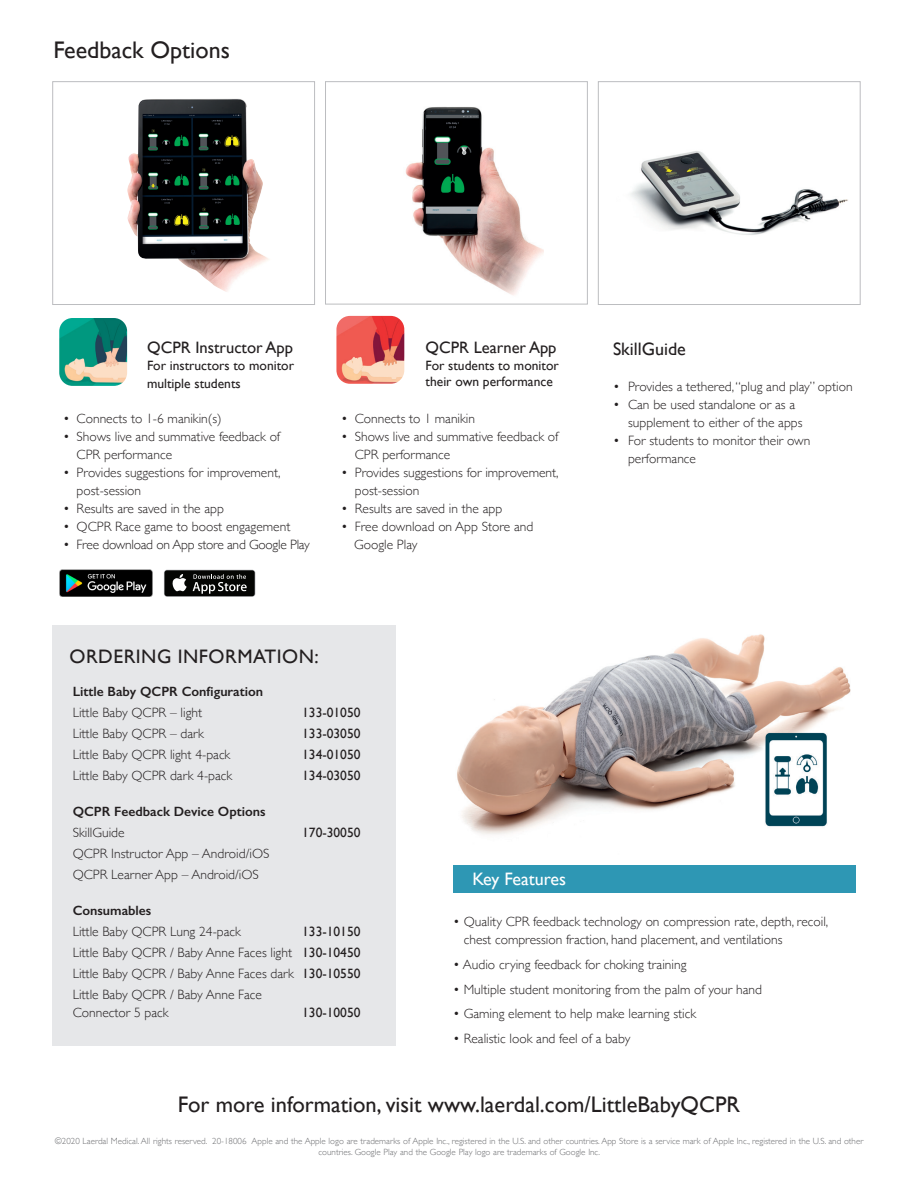
<style>
.page{position:relative;width:918px;height:1188px;background:#fff}
.page>*{position:absolute;margin:0;border:0;box-sizing:border-box;transform-origin:0 0}
.t1{font:24px "Gill Sans";color:#231f20}
.t2{font:22.5px "Gill Sans";color:#231f20}
.t3{font:19.5px "Gill Sans";letter-spacing:.025em;color:#231f20}
.t4{font:18px "Gill Sans";color:#fff}
.t5{font:18px "Gill Sans";color:#231f20}
.t6{font:16.5px "Gill Sans";color:#231f20}
.t7{font:300 13.5px/18px "Gill Sans";color:#231f20}
.t8{font:13.5px/18px "Gill Sans";color:#231f20}
.t9{font:600 13.5px "Gill Sans";color:#231f20}
.t10{font:300 13.5px "Gill Sans";letter-spacing:-.02em;color:#231f20}
.price_paragraph{font:300 9px/10.8px "Gill Sans";color:#6c6d70;text-align:center}
.s1{font-weight:400}
</style>
<div class="page">
<img style="left:457px;top:634px;width:394px;height:201px">
<img style="left:387px;top:106px;width:156px;height:199px">
<img style="left:127px;top:98px;width:142px;height:194px">
<img style="left:630px;top:151px;width:218px;height:84px">
<img style="left:59px;top:318px;width:68px;height:68px">
<img style="left:336px;top:316px;width:68px;height:68px">
<img style="left:59px;top:569px;width:93px;height:28px">
<div style="left:164px;top:570px;width:91px;height:27px;background:#464747;border-radius:3px"></div>
<div style="left:165px;top:570px;width:90px;height:26px;background:#040503;border-radius:3px"></div>
<svg style="left:172px;top:574px;width:15px;height:17px"></svg>
<svg style="left:193px;top:574px;width:54px;height:20px"></svg>
<div style="left:453px;top:865px;width:403px;height:28px;background:#2e97b4"></div>
<div style="left:53px;top:626px;width:343px;height:420px;background:#e6e7e9"></div>
<div style="left:53px;top:81px;width:262px;height:224px;border:1px solid #bcbdc0"></div>
<div style="left:325px;top:81px;width:263px;height:223px;border:1px solid #bcbdc0"></div>
<div style="left:598px;top:81px;width:262px;height:224px;border:1px solid #bcbdc0"></div>
<p class="t1" style="left:53px;top:35px;width:178px">Feedback Options</p>
<p class="t6" style="left:147px;top:338px;width:148px">QCPR Instructor App</p>
<p class="t8" style="left:147px;top:356px;width:148px">For instructors to monitor multiple students</p>
<p class="t7" style="left:63px;top:409px;width:160px">• Connects to 1-6 manikin(s)</p>
<p class="t7" style="left:77px;top:427px;width:205px;text-indent:-14px">• Shows live and summative feedback of<br>CPR performance</p>
<p class="t7" style="left:77px;top:463px;width:205px;text-indent:-14px">• Provides suggestions for improvement, post-session</p>
<p class="t7" style="left:63px;top:499px;width:162px">• Results are saved in the app</p>
<p class="t7" style="left:63px;top:517px;width:229px">• QCPR Race game to boost engagement</p>
<p class="t10" style="left:63px;top:534px;width:248px">• Free download on App store and Google Play</p>
<p class="t6" style="left:426px;top:338px;width:132px">QCPR Learner App</p>
<p class="t8" style="left:426px;top:357px;width:135px;line-height:16.2px">For students to monitor their own performance</p>
<p class="t7" style="left:341px;top:409px;width:135px">• Connects to 1 manikin</p>
<p class="t7" style="left:355px;top:427px;width:205px;text-indent:-14px">• Shows live and summative feedback of<br>CPR performance</p>
<p class="t7" style="left:355px;top:463px;width:205px;text-indent:-14px">• Provides suggestions for improvement, post-session</p>
<p class="t7" style="left:341px;top:499px;width:162px">• Results are saved in the app</p>
<p class="t7" style="left:341px;top:517px;width:194px">• Free download on App Store and</p>
<p class="t7" style="left:354px;top:535px;width:65px">Google Play</p>
<p class="t3" style="left:70px;top:644px;width:251px">ORDERING INFORMATION:</p>
<p class="t5" style="left:613px;top:338px;width:74px">SkillGuide</p>
<p class="t7" style="left:613px;top:377px;width:241px">• Provides a tethered, “plug and play” option</p>
<p class="t7" style="left:628px;top:395px;width:176px;text-indent:-15px">• Can be used standalone or as a supplement to either of the apps</p>
<p class="t7" style="left:628px;top:431px;width:184px;text-indent:-15px">• For students to monitor their own performance</p>
<p class="t9" style="left:73px;top:684px;width:192px">Little Baby QCPR Configuration</p>
<p class="t7" style="left:73px;top:703px;width:131px">Little Baby QCPR – light</p>
<p class="t8" style="left:302px;top:704px;width:60px">133-01050</p>
<p class="t7" style="left:73px;top:724px;width:133px">Little Baby QCPR – dark</p>
<p class="t8" style="left:302px;top:725px;width:60px">133-03050</p>
<p class="t7" style="left:73px;top:745px;width:159px">Little Baby QCPR light 4-pack</p>
<p class="t8" style="left:302px;top:746px;width:60px">134-01050</p>
<p class="t7" style="left:73px;top:766px;width:161px">Little Baby QCPR dark 4-pack</p>
<p class="t8" style="left:302px;top:767px;width:60px">134-03050</p>
<p class="t9" style="left:73px;top:804px;width:194px">QCPR Feedback Device Options</p>
<p class="t7" style="left:73px;top:823px;width:53px">SkillGuide</p>
<p class="t8" style="left:302px;top:824px;width:60px">170-30050</p>
<p class="t7" style="left:73px;top:844px;width:198px">QCPR Instructor App – Android/iOS</p>
<p class="t7" style="left:73px;top:865px;width:188px">QCPR Learner App – Android/iOS</p>
<p class="t9" style="left:73px;top:903px;width:80px">Consumables</p>
<p class="t7" style="left:73px;top:922px;width:170px">Little Baby QCPR Lung 24-pack</p>
<p class="t8" style="left:302px;top:923px;width:60px">133-10150</p>
<p class="t7" style="left:73px;top:943px;width:289px">Little Baby QCPR / Baby Anne Faces light <span class="s1">130-10450</span></p>
<p class="t7" style="left:73px;top:964px;width:289px">Little Baby QCPR / Baby Anne Faces dark <span class="s1">130-10550</span></p>
<p class="t7" style="left:73px;top:985px;width:191px">Little Baby QCPR / Baby Anne Face</p>
<p class="t7" style="left:73px;top:1003px;width:97px">Connector 5 pack</p>
<p class="t8" style="left:302px;top:1004px;width:60px">130-10050</p>
<p class="t4" style="left:472px;top:868px;width:95px">Key Features</p>
<p class="t7" style="left:464px;top:912px;width:366px;text-indent:-11px">• Quality CPR feedback technology on compression rate, depth, recoil, chest compression fraction, hand placement, and ventilations</p>
<p class="t7" style="left:453px;top:955px;width:235px">• Audio crying feedback for choking training</p>
<p class="t7" style="left:453px;top:980px;width:310px">• Multiple student monitoring from the palm of your hand</p>
<p class="t7" style="left:453px;top:1004px;width:244px">• Gaming element to help make learning stick</p>
<p class="t7" style="left:453px;top:1029px;width:179px">• Realistic look and feel of a baby</p>
<p class="t2" style="left:178px;top:1091px;width:564px">For more information, visit www.laerdal.com/LittleBabyQCPR</p>
<p class="price_paragraph" style="left:55px;top:1136px;width:810px">©2020 Laerdal Medical. All rights reserved. 20-18006 Apple and the Apple logo are trademarks of Apple Inc., registered in the U.S. and other countries. App Store is a service mark of Apple Inc., registered in the U.S. and other countries. Google Play and the Google Play logo are trademarks of Google Inc.</p>
</div>
